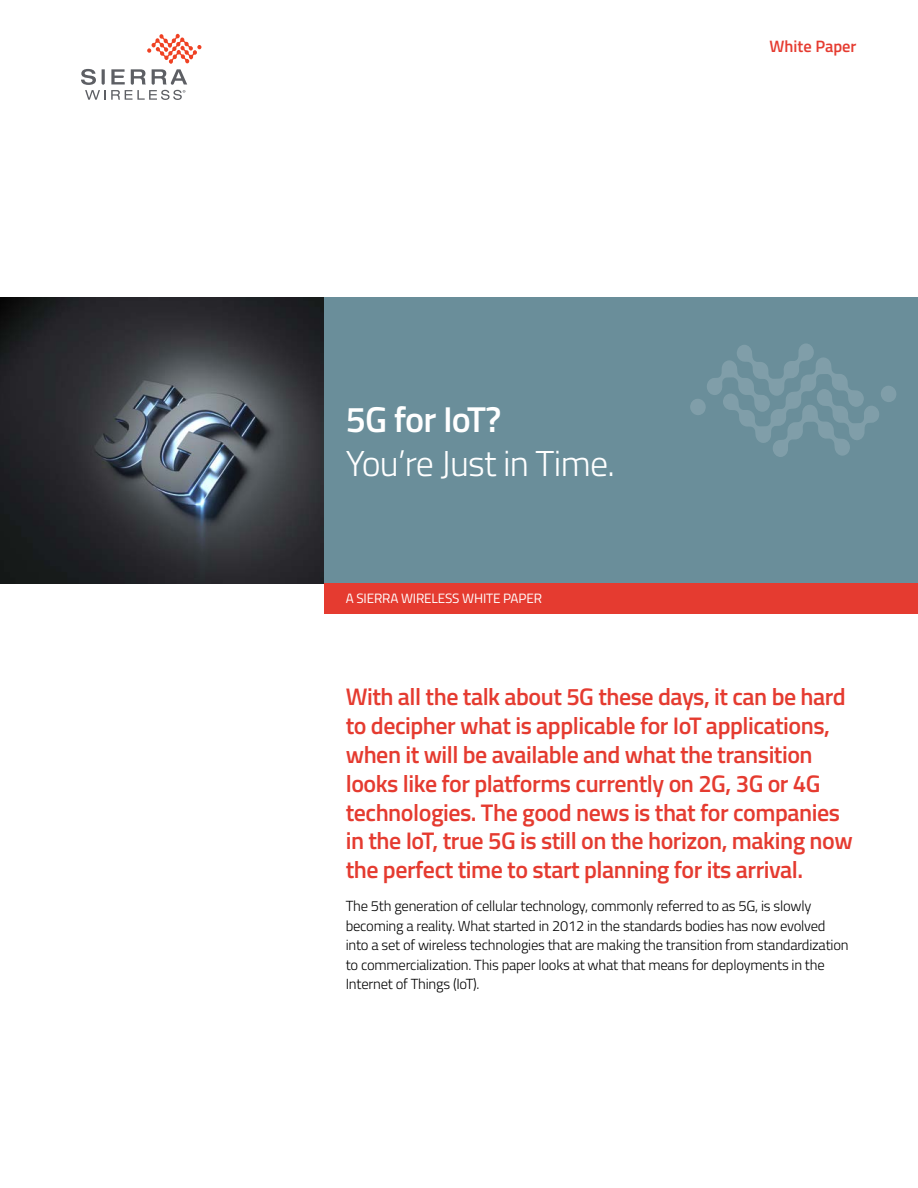
<style>
.page{position:relative;width:918px;height:1188px;background:#fff}
.page>*{position:absolute;margin:0;border:0;box-sizing:border-box;transform-origin:0 0}
.t1{font:300 36px "Titillium Web";letter-spacing:-.02em;color:#fff}
.t2{font:600 36px "Titillium Web";letter-spacing:-.025em;color:#fff}
.t3{font:600 24px/28.8px "Titillium Web";letter-spacing:-.02em;color:#e53b30}
.t4{font:600 16.5px "Titillium Web";color:#e53b30}
.t5{font:300 14.7px/19.5px "Titillium Web";letter-spacing:-.015em;color:#000}
.t6{font:13.5px "Titillium Web";letter-spacing:-.01em;color:#fff}
</style>
<div class="page">
<div style="left:324px;top:297px;width:594px;height:286px;background:#6a8e9a"></div>
<div style="left:324px;top:583px;width:594px;height:30px;background:#e53b30"></div>
<svg style="left:690px;top:343px;width:206px;height:114px"></svg>
<img style="left:0;top:297px;width:324px;height:286px">
<svg style="left:81px;top:34px;width:121px;height:66px"></svg>
<h1 class="t2" style="left:346px;top:393px;width:157px">5G for IoT?</h1>
<h1 class="t1" style="left:346px;top:437px;width:271px">You’re Just in Time.</h1>
<p class="t6" style="left:346px;top:588px;width:198px">A SIERRA WIRELESS WHITE PAPER</p>
<p class="t4" style="left:769px;top:33px;width:89px">White Paper</p>
<p class="t3" style="left:346px;top:681px;width:509px">With all the talk about 5G these days, it can be hard to decipher what is applicable for IoT applications, when it will be available and what the transition looks like for platforms currently on 2G, 3G or 4G technologies. The good news is that for companies in the IoT, true 5G is still on the horizon, making now the perfect time to start planning for its arrival.</p>
<p class="t5" style="left:346px;top:896px;width:504px">The 5th generation of cellular technology, commonly referred to as 5G, is slowly becoming a reality. What started in 2012 in the standards bodies has now evolved into a set of wireless technologies that are making the transition from standardization to commercialization. This paper looks at what that means for deployments in the Internet of Things (IoT).</p>
</div>
